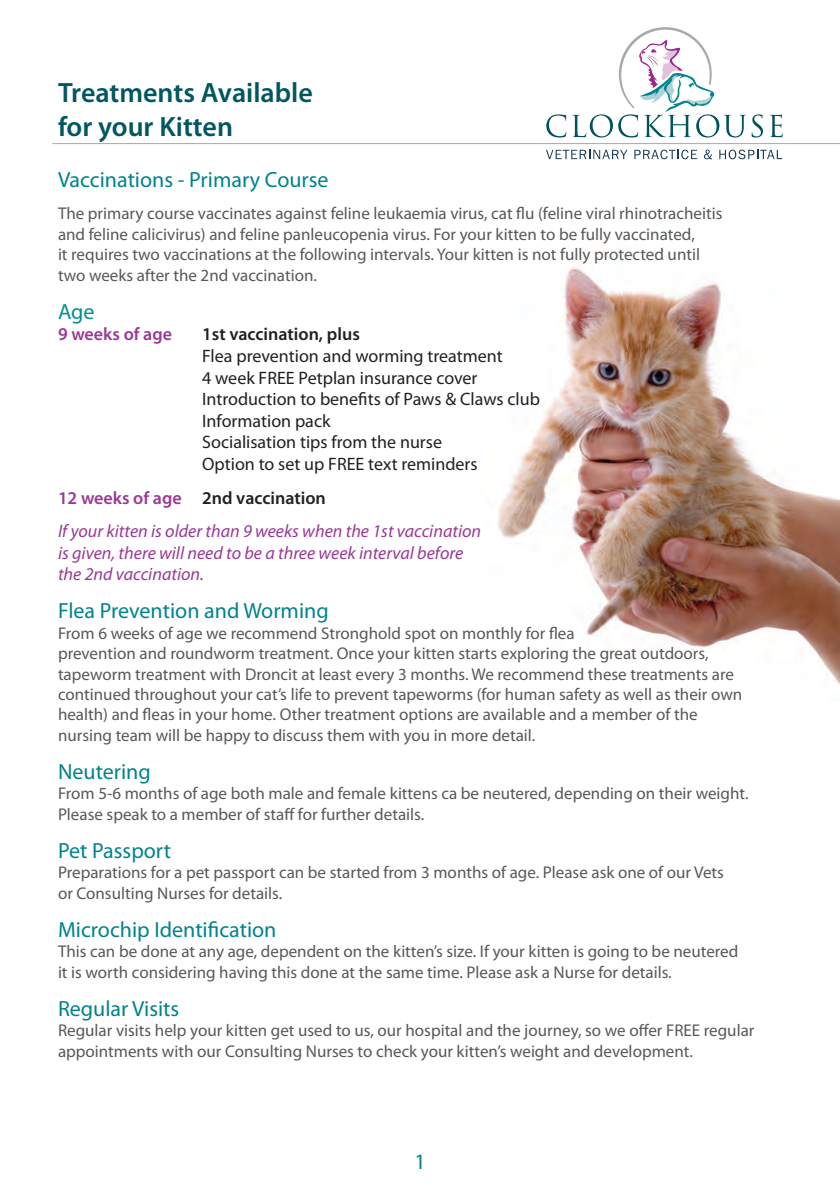
<style>
.page{position:relative;width:840px;height:1191px;background:#fff}
.page>*{position:absolute;margin:0;border:0;box-sizing:border-box;transform-origin:0 0}
.t1{font:600 28px/33.6px "Myriad Pro";color:#005761}
.t2{font:22px "Myriad Pro";color:#00838d}
.t3{font:22px "Myriad Pro";color:#008d95}
.t4{font:18px/21.6px "Myriad Pro";color:#231f20}
.t5{font:italic 18px/21.6px "Myriad Pro";color:#993995}
.t6{font:600 18px "Myriad Pro";color:#231f20}
.t7{font:600 18px "Myriad Pro";color:#993995}
.t8{font:17px/20.4px "Myriad Pro";color:#57585a}
.s1{font-weight:600}
.s2{color:#993995}
</style>
<div class="page">
<img style="left:497px;top:267px;width:342px;height:417px">
<hr style="left:52px;top:143px;width:787px;height:1px;background:#a8a9ad">
<svg style="left:546px;top:114px;width:20px;height:23px"></svg>
<svg style="left:572px;top:114px;width:40px;height:23px"></svg>
<svg style="left:751px;top:114px;width:11px;height:23px"></svg>
<svg style="left:769px;top:115px;width:13px;height:22px"></svg>
<svg style="left:546px;top:150px;width:81px;height:9px"></svg>
<svg style="left:634px;top:150px;width:62px;height:9px"></svg>
<svg style="left:703px;top:150px;width:8px;height:9px"></svg>
<svg style="left:719px;top:150px;width:62px;height:9px"></svg>
<svg style="left:618px;top:27px;width:127px;height:110px"></svg>
<p class="t1" style="left:58px;top:75px;width:256px">Treatments Available for your Kitten</p>
<p class="t2" style="left:58px;top:166px;width:272px">Vaccinations - Primary Course</p>
<p class="t8" style="left:58px;top:203px;width:665px">The primary course vaccinates against feline leukaemia virus, cat flu (feline viral rhinotracheitis and feline calicivirus) and feline panleucopenia virus. For your kitten to be fully vaccinated,<br>it requires two vaccinations at the following intervals. Your kitten is not fully protected until two weeks after the 2nd vaccination.</p>
<p class="t3" style="left:58px;top:298px;width:38px">Age</p>
<p class="t7" style="left:58px;top:323px;width:115px">9 weeks of age</p>
<p class="t4" style="left:202px;top:323px;width:339px"><span class="s1">1st vaccination, plus<br></span>Flea prevention and worming treatment<br>4 week FREE Petplan insurance cover<br>Introduction to benefits of Paws &amp; Claws club<br>Information pack<br>Socialisation tips from the nurse<br>Option to set up FREE text reminders</p>
<p class="t6" style="left:58px;top:486px;width:269px"><span class="s2">12 weeks of age</span> 2nd vaccination</p>
<p class="t5" style="left:58px;top:520px;width:424px">If your kitten is older than 9 weeks when the 1st vaccination is given, there will need to be a three week interval before the 2nd vaccination.</p>
<p class="t2" style="left:58px;top:597px;width:272px">Flea Prevention and Worming</p>
<p class="t8" style="left:58px;top:622px;width:685px">From 6 weeks of age we recommend Stronghold spot on monthly for flea<br>prevention and roundworm treatment. Once your kitten starts exploring the great outdoors, tapeworm treatment with Droncit at least every 3 months. We recommend these treatments are continued throughout your cat’s life to prevent tapeworms (for human safety as well as their own health) and fleas in your home. Other treatment options are available and a member of the nursing team will be happy to discuss them with you in more detail.</p>
<p class="t2" style="left:58px;top:758px;width:94px">Neutering</p>
<p class="t8" style="left:58px;top:783px;width:691px">From 5-6 months of age both male and female kittens ca be neutered, depending on their weight.<br>Please speak to a member of staff for further details.</p>
<p class="t2" style="left:58px;top:837px;width:114px">Pet Passport</p>
<p class="t8" style="left:58px;top:862px;width:667px">Preparations for a pet passport can be started from 3 months of age. Please ask one of our Vets or Consulting Nurses for details.</p>
<p class="t2" style="left:58px;top:916px;width:220px">Microchip Identification</p>
<p class="t8" style="left:58px;top:941px;width:681px">This can be done at any age, dependent on the kitten’s size. If your kitten is going to be neutered it is worth considering having this done at the same time. Please ask a Nurse for details.</p>
<p class="t2" style="left:58px;top:995px;width:123px">Regular Visits</p>
<p class="t8" style="left:58px;top:1020px;width:697px">Regular visits help your kitten get used to us, our hospital and the journey, so we offer FREE regular appointments with our Consulting Nurses to check your kitten’s weight and development.</p>
<p class="t2" style="left:414px;top:1148px;width:13px">1</p>
</div>
